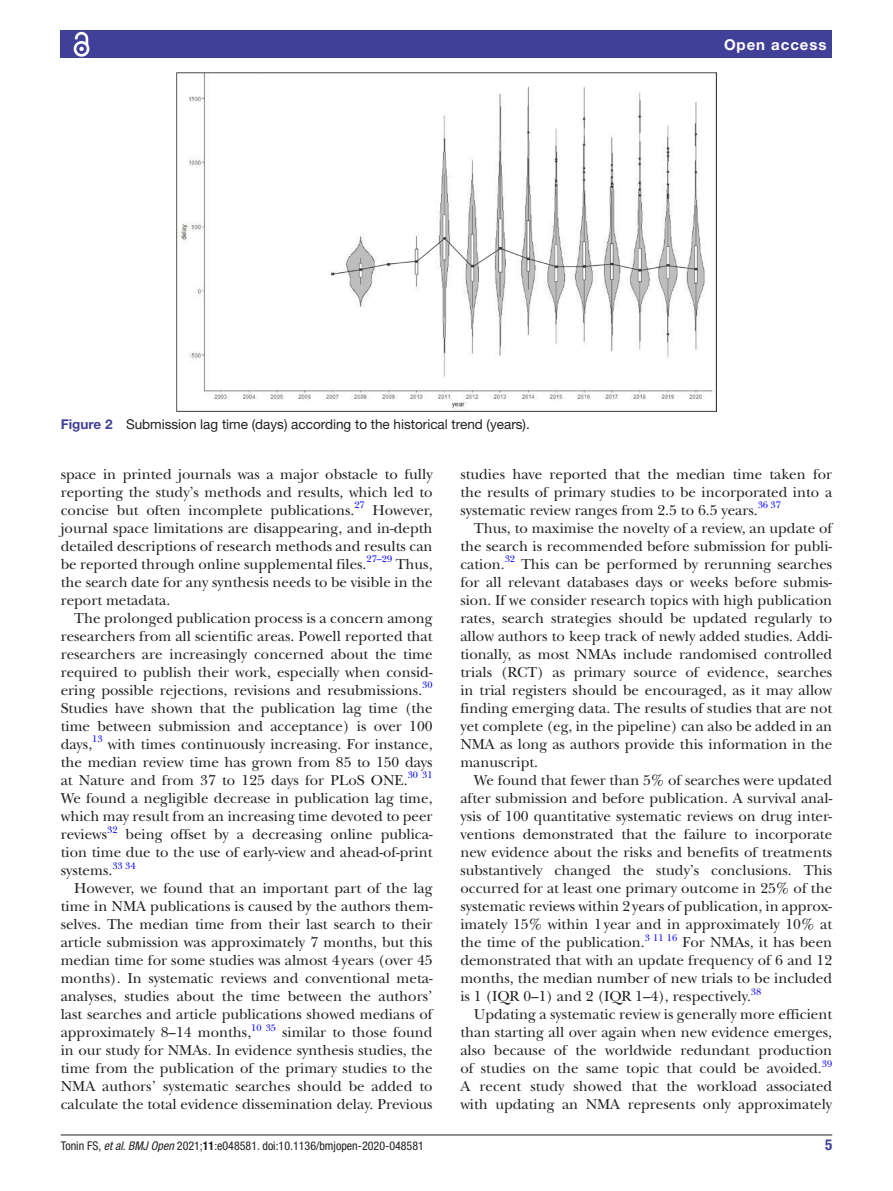
<style>
.page{position:relative;width:893px;height:1191px;background:#fff}
.page>*{position:absolute;margin:0;border:0;box-sizing:border-box;transform-origin:0 0}
.t1{font:15px/18px "New Baskerville";color:#231f20;text-align:justify}
.t2{font:700 15px "Helvetica Neue LT Std";letter-spacing:.065em;color:#fff}
.t3{font:700 condensed 15px "Helvetica Neue LT Std";color:#414099}
.t4{font:13.5px "Helvetica Neue LT Std";color:#231f20}
.t5{font:condensed 12px "Helvetica Neue LT Std";color:#231f20}
.t6{font:9.9px "New Baskerville";color:#00f}
.s1{font-weight:700;color:#414099}
.s2{font-style:italic}
.s3{font-weight:700}
</style>
<div class="page">
<hr style="left:61px;top:1134px;width:771px;height:1px;background:#231f20">
<div style="left:61px;top:31px;width:771px;height:27px;background:#414099"></div>
<svg style="left:73px;top:31px;width:17px;height:26px"></svg>
<img style="left:176px;top:73px;width:540px;height:338px">
<p class="t4" style="left:61px;top:416px;width:471px"><span class="s1">Figure 2</span> Submission lag time (days) according to the historical trend (years).</p>
<p class="t2" style="left:724px;top:35px;width:104px">Open access</p>
<p class="t1" style="left:61px;top:465px;width:373px">space in printed journals was a major obstacle to fully reporting the study’s methods and results, which led to concise but often incomplete publications.</p>
<p class="t6" style="left:354px;top:499px;width:12px">27</p>
<p class="t1" style="left:61px;top:501px;width:373px;text-indent:312px">However, journal space limitations are disappearing, and in-depth detailed descriptions of research methods and results can be reported through online supplemental files.</p>
<p class="t6" style="left:367px;top:553px;width:27px">27–29</p>
<p class="t1" style="left:61px;top:555px;width:373px;text-indent:335px">Thus, the search date for any synthesis needs to be visible in the report metadata.</p>
<p class="t1" style="left:61px;top:609px;width:373px;text-indent:14px">The prolonged publication process is a concern among researchers from all scientific areas. Powell reported that researchers are increasingly concerned about the time required to publish their work, especially when consid&shy;ering possible rejections, revisions and resubmissions.</p>
<p class="t6" style="left:422px;top:679px;width:12px">30</p>
<p class="t1" style="left:61px;top:699px;width:373px">Studies have shown that the publication lag time (the time between submission and acceptance) is over 100 days,</p>
<p class="t6" style="left:92px;top:733px;width:12px">13</p>
<p class="t1" style="left:61px;top:735px;width:373px;text-indent:47px">with times continuously increasing. For instance, the median review time has grown from 85 to 150 days at Nature and from 37 to 125 days for PLoS ONE.</p>
<p class="t6" style="left:408px;top:769px;width:26px">30 31</p>
<p class="t1" style="left:61px;top:789px;width:373px">We found a negligible decrease in publication lag time, which may result from an increasing time devoted to peer reviews<sup>32</sup></p>
<p class="t1" style="left:61px;top:825px;width:373px;text-indent:65px">being offset by a decreasing online publica&shy;tion time due to the use of early-view and ahead-of-print systems.</p>
<p class="t6" style="left:112px;top:859px;width:25px">33 34</p>
<p class="t1" style="left:61px;top:879px;width:373px;text-indent:14px">However, we found that an important part of the lag time in NMA publications is caused by the authors them&shy;selves. The median time from their last search to their article submission was approximately 7 months, but this median time for some studies was almost 4years (over 45 months). In systematic reviews and conventional meta&shy;analyses, studies about the time between the authors’ last searches and article publications showed medians of approximately 8–14 months,</p>
<p class="t6" style="left:251px;top:1021px;width:26px">10 35</p>
<p class="t1" style="left:61px;top:1023px;width:373px;text-indent:221px">similar to those found in our study for NMAs. In evidence synthesis studies, the time from the publication of the primary studies to the NMA authors’ systematic searches should be added to calculate the total evidence dissemination delay. Previous</p>
<p class="t1" style="left:460px;top:465px;width:373px">studies have reported that the median time taken for the results of primary studies to be incorporated into a systematic review ranges from 2.5 to 6.5 years.</p>
<p class="t6" style="left:758px;top:499px;width:25px">36 37</p>
<p class="t1" style="left:460px;top:519px;width:373px;text-indent:14px">Thus, to maximise the novelty of a review, an update of the search is recommended before submission for publi&shy;cation.</p>
<p class="t6" style="left:505px;top:553px;width:12px">32</p>
<p class="t1" style="left:460px;top:555px;width:373px;text-indent:61px">This can be performed by rerunning searches for all relevant databases days or weeks before submis&shy;sion. If we consider research topics with high publication rates, search strategies should be updated regularly to allow authors to keep track of newly added studies. Addi&shy;tionally, as most NMAs include randomised controlled trials (RCT) as primary source of evidence, searches in trial registers should be encouraged, as it may allow finding emerging data. The results of studies that are not yet complete (eg, in the pipeline) can also be added in an NMA as long as authors provide this information in the manuscript.</p>
<p class="t1" style="left:460px;top:771px;width:373px;text-indent:14px">We found that fewer than 5% of searches were updated after submission and before publication. A survival anal&shy;ysis of 100 quantitative systematic reviews on drug inter&shy;ventions demonstrated that the failure to incorporate new evidence about the risks and benefits of treatments substantively changed the study’s conclusions. This occurred for at least one primary outcome in 25% of the systematic reviews within 2years of publication, in approx&shy;imately 15% within 1year and in approximately 10% at the time of the publication.</p>
<p class="t6" style="left:645px;top:931px;width:34px">3 11 16</p>
<p class="t1" style="left:460px;top:933px;width:373px;text-indent:222px">For NMAs, it has been demonstrated that with an update frequency of 6 and 12 months, the median number of new trials to be included is 1 (IQR 0–1) and 2 (IQR 1–4), respectively.</p>
<p class="t6" style="left:751px;top:985px;width:12px">38</p>
<p class="t1" style="left:460px;top:1005px;width:373px;text-indent:14px">Updating a systematic review is generally more efficient than starting all over again when new evidence emerges, also because of the worldwide redundant production of studies on the same topic that could be avoided.</p>
<p class="t6" style="left:822px;top:1057px;width:12px">39</p>
<p class="t1" style="left:460px;top:1077px;width:373px">A recent study showed that the workload associated with updating an NMA represents only approximately</p>
<p class="t5" style="left:61px;top:1138px;width:365px">Tonin FS, <span class="s2">et al</span>. <span class="s2">BMJ Open</span> 2021;<span class="s3">11</span>:e048581. doi:10.1136/bmjopen-2020-048581</p>
<p class="t3" style="left:825px;top:1135px;width:9px">5</p>
</div>
